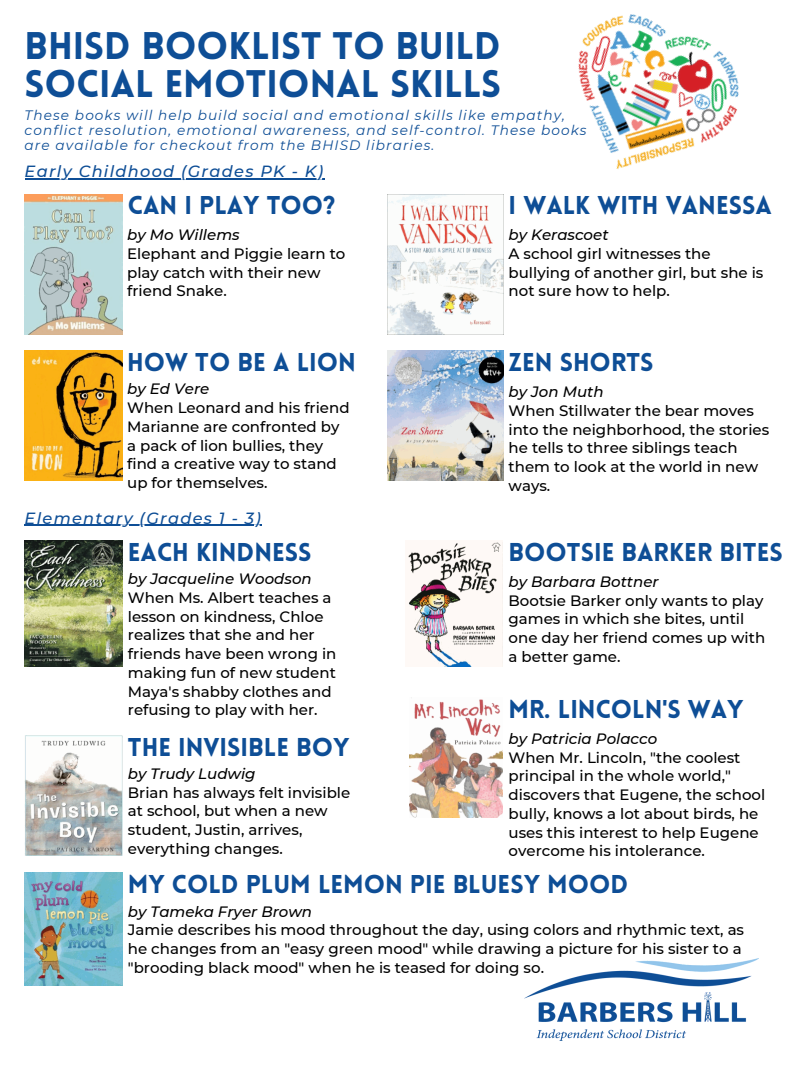
<style>
.page{position:relative;width:810px;height:1080px;background:#fff}
.page>*{position:absolute;margin:0;border:0;box-sizing:border-box;transform-origin:0 0}
.t1{font:900 37.62px/37.9px "Lovelo";color:#0e4e96}
.t2{font:900 25.19px "Lovelo";color:#0e4e96}
.t3{font:italic 500 16.19px "Montserrat";letter-spacing:.08em;color:#0e4e96}
.t4{font:500 15px/18.8px "Montserrat";color:#000}
.t5{font:italic 500 15px "Montserrat";color:#000}
.t6{font:italic 13.69px/15px "Montserrat";color:#0e4e96}
</style>
<div class="page">
<hr style="left:25px;top:178px;width:300px;height:1px;background:#0e4e96">
<hr style="left:25px;top:525px;width:237px;height:1px;background:#0e4e96">
<img style="left:578px;top:14px;width:161px;height:155px">
<img style="left:25px;top:873px;width:97px;height:113px">
<img style="left:25px;top:194px;width:97px;height:141px">
<img style="left:388px;top:194px;width:115px;height:141px">
<img style="left:25px;top:351px;width:97px;height:129px">
<img style="left:25px;top:541px;width:97px;height:126px">
<img style="left:25px;top:735px;width:97px;height:121px">
<img style="left:388px;top:351px;width:115px;height:129px">
<img style="left:408px;top:542px;width:93px;height:124px">
<img style="left:410px;top:697px;width:92px;height:120px">
<img style="left:525px;top:958px;width:234px;height:82px">
<p class="t1" style="left:25px;top:31px;width:478px">BHISD BOOKLIST TO BUILD<br>SOCIAL EMOTIONAL SKILLS</p>
<p class="t6" style="left:25px;top:107px;width:564px">These books will help build social and emotional skills like empathy, conflict resolution, emotional awareness, and self-control. These books</p>
<p class="t6" style="left:25px;top:137px;width:411px">are available for checkout from the BHISD libraries.</p>
<p class="t3" style="left:25px;top:161px;width:300px">Early Childhood (Grades PK - K)</p>
<h1 class="t2" style="left:128px;top:195px;width:209px">CAN I PLAY TOO?</h1>
<p class="t5" style="left:127px;top:226px;width:114px">by Mo Willems</p>
<p class="t4" style="left:127px;top:244px;width:220px">Elephant and Piggie learn to play catch with their new friend Snake.</p>
<h1 class="t2" style="left:127px;top:352px;width:230px">HOW TO BE A LION</h1>
<p class="t5" style="left:127px;top:380px;width:84px">by Ed Vere</p>
<p class="t4" style="left:127px;top:398px;width:224px">When Leonard and his friend<br>Marianne are confronted by a pack of lion bullies, they find a creative way to stand up for themselves.</p>
<p class="t3" style="left:25px;top:508px;width:238px">Elementary (Grades 1 - 3)</p>
<h1 class="t2" style="left:128px;top:542px;width:185px">EACH KINDNESS</h1>
<p class="t5" style="left:128px;top:569px;width:185px">by Jacqueline Woodson</p>
<p class="t4" style="left:128px;top:588px;width:205px">When Ms. Albert teaches a</p>
<p class="t4" style="left:128px;top:607px;width:197px">lesson on kindness, Chloe</p>
<p class="t4" style="left:128px;top:626px;width:188px">realizes that she and her</p>
<p class="t4" style="left:128px;top:644px;width:210px">friends have been wrong in</p>
<p class="t4" style="left:128px;top:663px;width:210px">making fun of new student</p>
<p class="t4" style="left:128px;top:682px;width:205px">Maya's shabby clothes and</p>
<p class="t4" style="left:128px;top:701px;width:191px">refusing to play with her.</p>
<h1 class="t2" style="left:128px;top:737px;width:223px">THE INVISIBLE BOY</h1>
<p class="t5" style="left:128px;top:764px;width:129px">by Trudy Ludwig</p>
<p class="t4" style="left:128px;top:783px;width:224px">Brian has always felt invisible at school, but when a new student, Justin, arrives, everything changes.</p>
<p class="t2" style="left:509px;top:195px;width:265px">I WALK WITH VANESSA</p>
<p class="t5" style="left:509px;top:226px;width:101px">by Kerascoet</p>
<p class="t4" style="left:509px;top:244px;width:256px">A school girl witnesses the bullying of another girl, but she is not sure how to help.</p>
<h1 class="t2" style="left:509px;top:352px;width:146px">ZEN SHORTS</h1>
<p class="t5" style="left:509px;top:383px;width:97px">by Jon Muth</p>
<p class="t4" style="left:509px;top:401px;width:262px">When Stillwater the bear moves into the neighborhood, the stories he tells to three siblings teach them to look at the world in new ways.</p>
<h1 class="t2" style="left:509px;top:542px;width:276px">BOOTSIE BARKER BITES</h1>
<p class="t5" style="left:509px;top:572px;width:152px">by Barbara Bottner</p>
<p class="t4" style="left:509px;top:591px;width:258px">Bootsie Barker only wants to play games in which she bites, until one day her friend comes up with a better game.</p>
<h1 class="t2" style="left:509px;top:699px;width:237px">MR. LINCOLN'S WAY</h1>
<p class="t5" style="left:509px;top:729px;width:150px">by Patricia Polacco</p>
<p class="t4" style="left:509px;top:748px;width:258px">When Mr. Lincoln, "the coolest principal in the whole world," discovers that Eugene, the school bully, knows a lot about birds, he uses this interest to help Eugene overcome his intolerance.</p>
<h1 class="t2" style="left:128px;top:875px;width:502px">MY COLD PLUM LEMON PIE BLUESY MOOD</h1>
<p class="t5" style="left:128px;top:902px;width:186px">by Tameka Fryer Brown</p>
<p class="t4" style="left:128px;top:921px;width:618px">Jamie describes his mood throughout the day, using colors and rhythmic text, as he changes from an "easy green mood" while drawing a picture for his sister to a "brooding black mood" when he is teased for doing so.</p>
</div>
